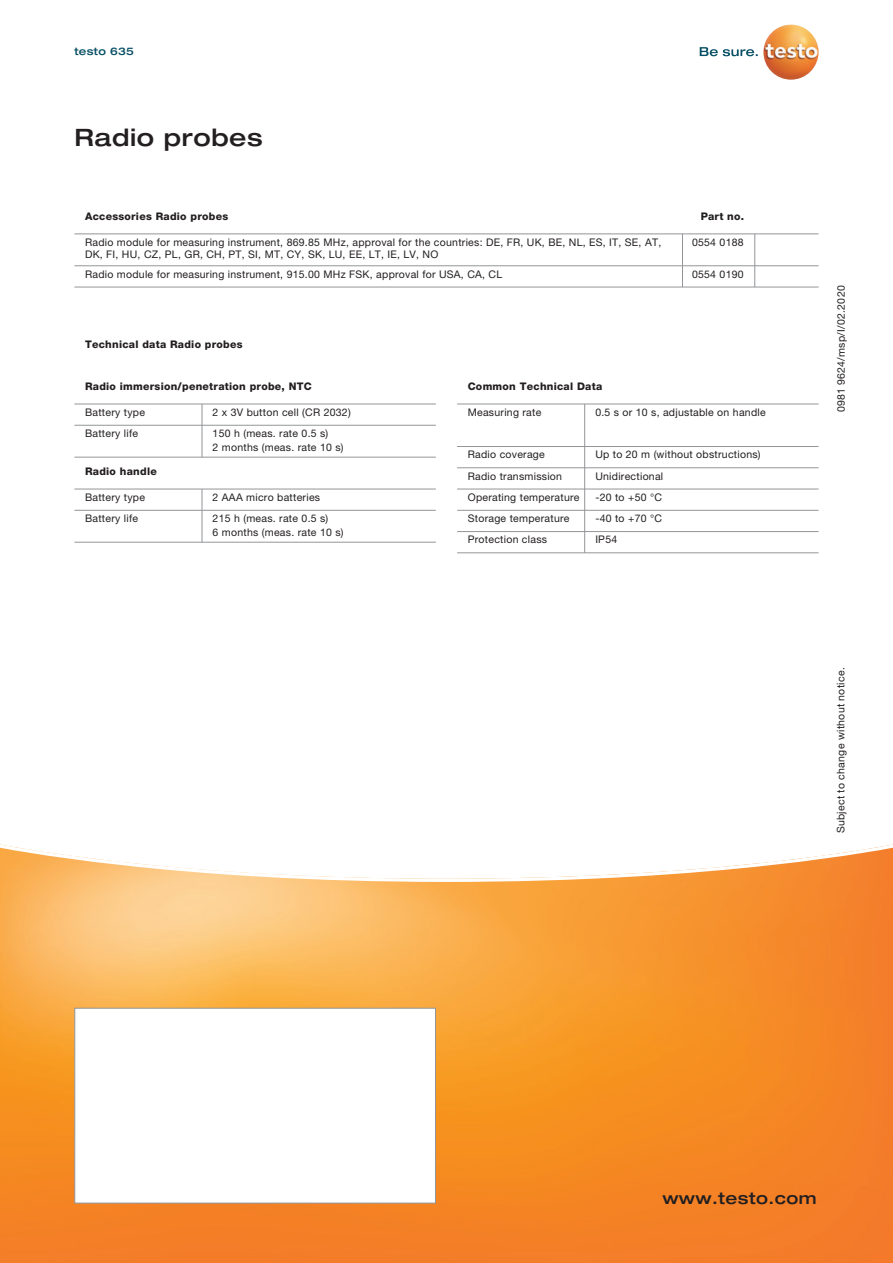
<style>
.page{position:relative;width:893px;height:1263px;background:#fff}
.page>*{position:absolute;margin:0;border:0;box-sizing:border-box;transform-origin:0 0}
.t1{font:500 expanded 24px "Helvetica Neue LTW1 G";letter-spacing:.025em;color:#231f20}
.t2{font:500 expanded 16.5px "Helvetica Neue LTW1 G";letter-spacing:.025em;color:#231f20}
.t3{font:10.5px/13.5px "Helvetica Neue LTW1 G";letter-spacing:.025em;color:#231f20}
.t4{font:800 10.5px "Helvetica Neue LTW1 G";letter-spacing:.025em;color:#231f20}
.t5{font:500 expanded 10.5px "Helvetica Neue LTW1 G";letter-spacing:.025em;color:#074f64}
</style>
<div class="page">
<svg style="left:0;top:844px;width:893px;height:419px;background:#f79e46"></svg>
<svg style="left:700px;top:47px;width:58px;height:9px"></svg>
<img style="left:763px;top:24px;width:56px;height:56px;border-radius:28px">
<div style="left:74px;top:1008px;width:362px;height:195px;background:#fff;border:1px solid #939598"></div>
<hr style="left:682px;top:234px;width:1px;height:32px;background:#939598">
<svg style="left:682px;top:266px;width:1px;height:21px"></svg>
<hr style="left:754px;top:234px;width:1px;height:32px;background:#939598">
<svg style="left:754px;top:266px;width:1px;height:21px"></svg>
<hr style="left:74px;top:233px;width:745px;height:1px;background:#939598">
<hr style="left:74px;top:265px;width:745px;height:1px;background:#939598">
<hr style="left:74px;top:287px;width:745px;height:1px;background:#939598">
<hr style="left:457px;top:404px;width:362px;height:1px;background:#939598">
<hr style="left:457px;top:446px;width:362px;height:1px;background:#939598">
<hr style="left:457px;top:467px;width:362px;height:1px;background:#939598">
<hr style="left:457px;top:489px;width:362px;height:1px;background:#939598">
<hr style="left:457px;top:510px;width:362px;height:1px;background:#939598">
<hr style="left:457px;top:531px;width:362px;height:1px;background:#939598">
<hr style="left:457px;top:552px;width:362px;height:1px;background:#939598">
<hr style="left:584px;top:404px;width:1px;height:149px;background:#939598">
<hr style="left:74px;top:404px;width:362px;height:1px;background:#939598">
<hr style="left:74px;top:425px;width:362px;height:1px;background:#939598">
<hr style="left:74px;top:457px;width:362px;height:1px;background:#939598">
<hr style="left:202px;top:404px;width:1px;height:53px;background:#939598">
<hr style="left:74px;top:489px;width:362px;height:1px;background:#939598">
<hr style="left:74px;top:510px;width:362px;height:1px;background:#939598">
<hr style="left:74px;top:542px;width:362px;height:1px;background:#939598">
<hr style="left:202px;top:489px;width:1px;height:53px;background:#939598">
<p class="t5" style="left:74px;top:44px;width:61px">testo 635</p>
<h1 class="t1" style="left:74px;top:122px;width:190px">Radio probes</h1>
<p class="t4" style="left:85px;top:210px;width:145px">Accessories Radio probes</p>
<p class="t4" style="left:701px;top:210px;width:45px">Part no.</p>
<p class="t3" style="left:85px;top:236px;width:578px;line-height:12px">Radio module for measuring instrument, 869.85 MHz, approval for the countries: DE, FR, UK, BE, NL, ES, IT, SE, AT,<br>DK, FI, HU, CZ, PL, GR, CH, PT, SI, MT, CY, SK, LU, EE, LT, IE, LV, NO</p>
<p class="t3" style="left:85px;top:267px;width:419px">Radio module for measuring instrument, 915.00 MHz FSK, approval for USA, CA, CL</p>
<p class="t4" style="left:85px;top:338px;width:159px">Technical data Radio probes</p>
<p class="t3" style="left:692px;top:235px;width:53px">0554 0188</p>
<p class="t3" style="left:692px;top:267px;width:53px">0554 0190</p>
<p class="t4" style="left:85px;top:380px;width:228px">Radio immersion/penetration probe, NTC</p>
<p class="t3" style="left:85px;top:405px;width:62px">Battery type</p>
<p class="t3" style="left:213px;top:405px;width:140px">2 x 3V button cell (CR 2032)</p>
<p class="t3" style="left:85px;top:426px;width:55px">Battery life</p>
<p class="t3" style="left:213px;top:426px;width:133px">150 h (meas. rate 0.5 s)<br>2 months (meas. rate 10 s)</p>
<p class="t4" style="left:85px;top:465px;width:73px">Radio handle</p>
<p class="t3" style="left:85px;top:490px;width:62px">Battery type</p>
<p class="t3" style="left:213px;top:490px;width:109px">2 AAA micro batteries</p>
<p class="t3" style="left:85px;top:511px;width:55px">Battery life</p>
<p class="t3" style="left:213px;top:511px;width:133px">215 h (meas. rate 0.5 s)<br>6 months (meas. rate 10 s)</p>
<p class="t4" style="left:468px;top:380px;width:136px">Common Technical Data</p>
<p class="t3" style="left:468px;top:405px;width:75px">Measuring rate</p>
<p class="t3" style="left:595px;top:405px;width:172px">0.5 s or 10 s, adjustable on handle</p>
<p class="t3" style="left:468px;top:448px;width:79px">Radio coverage</p>
<p class="t3" style="left:595px;top:448px;width:167px">Up to 20 m (without obstructions)</p>
<p class="t3" style="left:468px;top:469px;width:96px">Radio transmission</p>
<p class="t3" style="left:595px;top:469px;width:69px">Unidirectional</p>
<p class="t3" style="left:468px;top:490px;width:113px">Operating temperature</p>
<p class="t3" style="left:595px;top:490px;width:68px">-20 to +50 °C</p>
<p class="t3" style="left:468px;top:511px;width:103px">Storage temperature</p>
<p class="t3" style="left:595px;top:511px;width:68px">-40 to +70 °C</p>
<p class="t3" style="left:468px;top:533px;width:81px">Protection class</p>
<p class="t3" style="left:595px;top:533px;width:23px">IP54</p>
<p class="t3" style="left:834px;top:412px;width:128px;rotate:-90deg">0981 9624/msp/I/02.2020</p>
<p class="t3" style="left:834px;top:833px;width:168px;rotate:-90deg">Subject to change without notice.</p>
<h2 class="t2" style="left:662px;top:1187px;width:156px">www.testo.com</h2>
</div>
